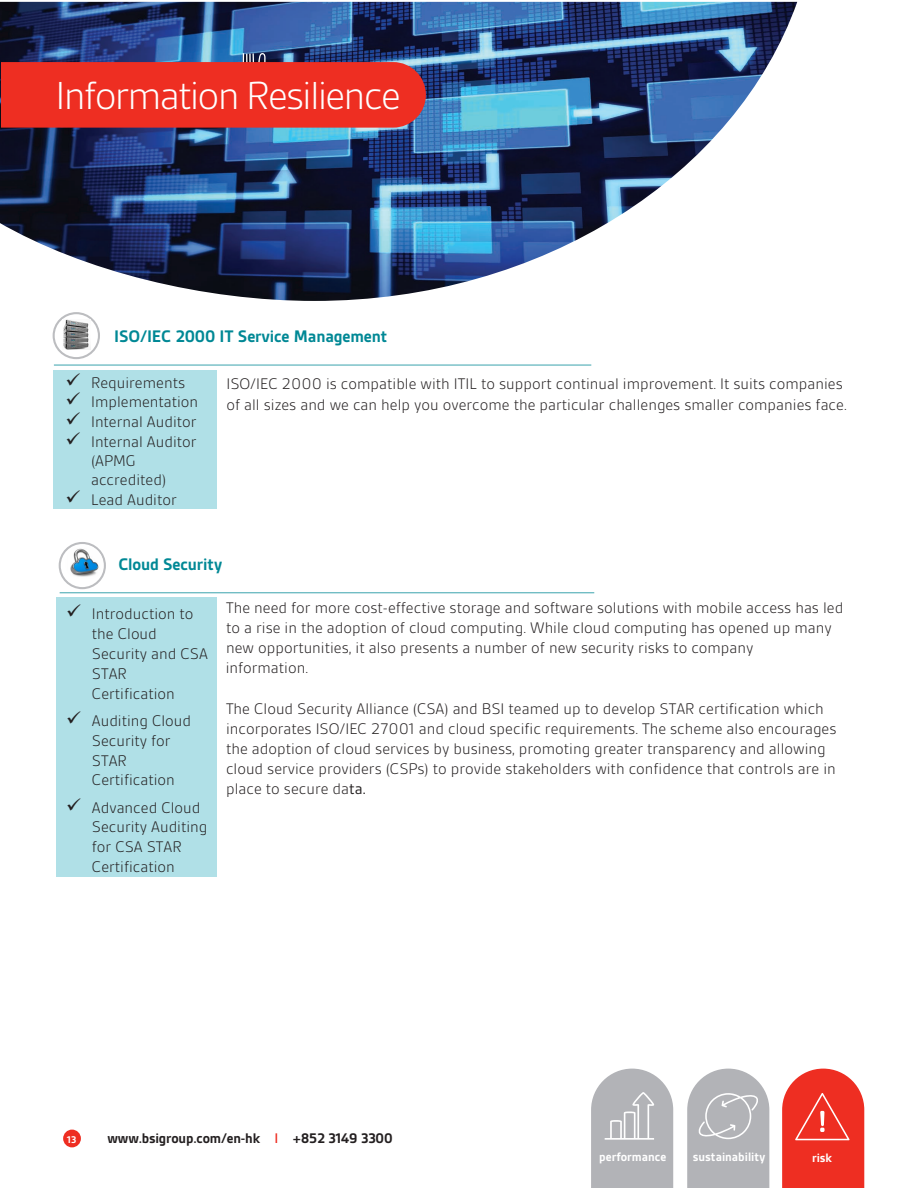
<style>
.page{position:relative;width:918px;height:1188px;background:#fff}
.page>*{position:absolute;margin:0;border:0;box-sizing:border-box;transform-origin:0 0}
.t1{font:300 42px "BSI Gesta";letter-spacing:-.045em;color:#fff}
.t2{font:700 18px "BSI Gesta";letter-spacing:-.01em;color:#008895}
.t3{font:300 16.5px/19.8px "BSI Gesta";color:#231f20}
.t4{font:900 15.9px "Frutiger";color:#231f20}
.t5{font:700 15px "BSI Gesta";letter-spacing:-.01em;color:#231f20}
.t6{font:700 13.2px "BSI Gesta";color:#fff}
.t7{font:700 10.5px "BSI Gesta";color:#fff}
.s1{font-weight:400}
.s2{font-weight:500;color:#ee2e22}
</style>
<div class="page">
<img style="left:0;top:2px;width:797px;height:299px">
<svg style="left:687px;top:1069px;width:82px;height:118px;background:#babbbf"></svg>
<svg style="left:591px;top:1069px;width:82px;height:118px;background:#babbbf"></svg>
<svg style="left:1px;top:53px;width:425px;height:75px;background:#d33330"></svg>
<svg style="left:54px;top:312px;width:47px;height:47px"></svg>
<div style="left:53px;top:312px;width:47px;height:47px;border:2px solid #bcbdc0;border-radius:50%"></div>
<hr style="left:54px;top:365px;width:537px;height:1px;background:#008895">
<div style="left:53px;top:370px;width:164px;height:139px;background:#b0e0e7"></div>
<div style="left:59px;top:542px;width:47px;height:47px;border:2px solid #bcbdc0;border-radius:50%"></div>
<hr style="left:60px;top:592px;width:534px;height:1px;background:#008895">
<div style="left:56px;top:598px;width:160px;height:279px;background:#b0e0e7"></div>
<div style="left:63px;top:1130px;width:18px;height:17px;background:#ee2e22;border-radius:50%"></div>
<svg style="left:782px;top:1069px;width:82px;height:118px;background:#ef4439"></svg>
<img style="left:66px;top:547px;width:37px;height:34px">
<img style="left:63px;top:320px;width:28px;height:30px">
<h1 class="t1" style="left:56px;top:74px;width:347px">Information Resilience</h1>
<p class="t2" style="left:114px;top:327px;width:275px">ISO/IEC 2000 IT Service Management</p>
<p class="t3" style="left:65px;top:373px;width:121px">✓ Requirements</p>
<p class="t3" style="left:65px;top:392px;width:134px">✓ Implementation</p>
<p class="t3" style="left:65px;top:412px;width:133px">✓ Internal Auditor</p>
<p class="t3" style="left:91px;top:432px;width:107px;line-height:19px;text-indent:-26px">✓ Internal Auditor (APMG accredited)</p>
<p class="t3" style="left:65px;top:490px;width:113px">✓ Lead Auditor</p>
<p class="t3" style="left:226px;top:374px;width:622px;line-height:20.2px">ISO/IEC 2000 is compatible with ITIL to support continual improvement. It suits companies of all sizes and we can help you overcome the particular challenges smaller companies face.</p>
<p class="t2" style="left:118px;top:555px;width:106px">Cloud Security</p>
<p class="t3" style="left:92px;top:604px;width:118px;text-indent:-26px">✓ Introduction to the Cloud<br>Security and CSA<br>STAR<br>Certification</p>
<p class="t3" style="left:92px;top:711px;width:101px;text-indent:-26px">✓ Auditing Cloud<br>Security for<br>STAR<br>Certification</p>
<p class="t3" style="left:92px;top:798px;width:117px;text-indent:-26px">✓ Advanced Cloud<br>Security Auditing for CSA STAR<br>Certification</p>
<p class="t3" style="left:226px;top:598px;width:619px;line-height:20.2px">The need for more cost-effective storage and software solutions with mobile access has led to a rise in the adoption of cloud computing. While cloud computing has opened up many new opportunities, it also presents a number of new security risks to company<br>information.</p>
<p class="t3" style="left:226px;top:699px;width:612px">The Cloud Security Alliance (CSA) and BSI teamed up to develop STAR certification which incorporates ISO/IEC 27001 and cloud specific requirements. The scheme also encourages the adoption of cloud services by business, promoting greater transparency and allowing cloud service providers (CSPs) to provide stakeholders with confidence that controls are in place to secure da<span class="s1">ta.</span></p>
<p class="t4" style="left:451px;top:630px;width:21px">FR</p>
<p class="t4" style="left:451px;top:761px;width:21px">FR</p>
<p class="t7" style="left:67px;top:1134px;width:11px">13</p>
<p class="t5" style="left:108px;top:1131px;width:287px">www.bsigroup.com/en-hk <span class="s2">I</span> +852 3149 3300</p>
<p class="t6" style="left:599px;top:1150px;width:69px">performance</p>
<p class="t6" style="left:693px;top:1150px;width:74px">sustainability</p>
<p class="t6" style="left:812px;top:1151px;width:21px">risk</p>
</div>
